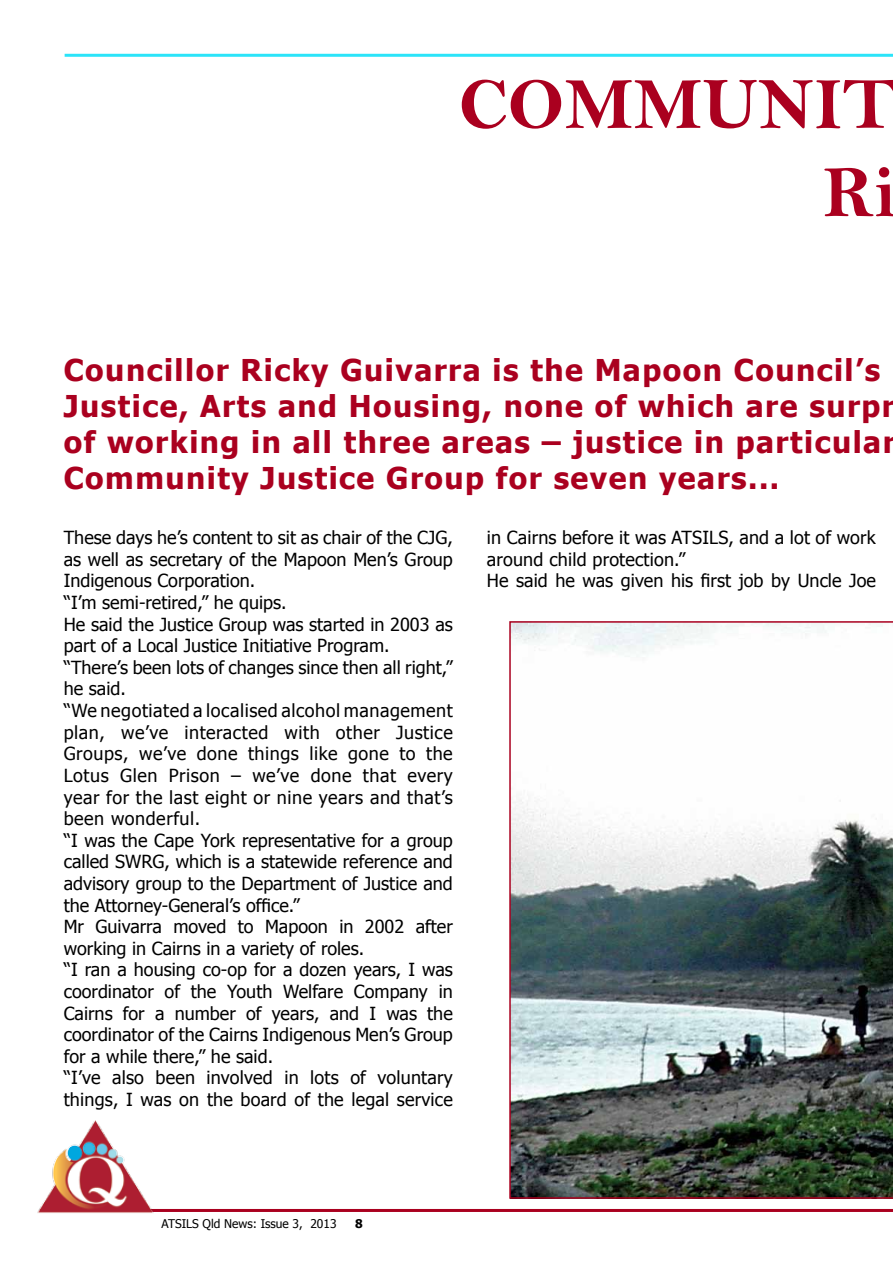
<style>
.page{position:relative;width:893px;height:1263px;background:#fff}
.page>*{position:absolute;margin:0;border:0;box-sizing:border-box;transform-origin:0 0}
.t1{font:73.5px/88.2px "Bell MT Bold";color:#aa001f;text-align:right}
.t2{font:700 30px/36px "Tahoma";letter-spacing:.05em;color:#aa001f}
.t3{font:18px/21.6px "Tahoma";color:#000}
.t4{font:12px "Tahoma";color:#000}
.t5{font:700 12px "Tahoma";color:#000}
</style>
<div class="page">
<hr style="left:40px;top:1209px;width:853px;height:3px;background:#aa001f">
<img style="left:37px;top:1120px;width:117px;height:93px">
<hr style="left:65px;top:54px;width:828px;height:3px;background:#2be4f9">
<img style="left:509px;top:621px;width:384px;height:578px">
<h1 class="t1" style="left:459px;top:60px;width:440px">COMMUNIT<br>Ri</h1>
<h2 class="t2" style="left:64px;top:351px;width:833px">Councillor Ricky Guivarra is the Mapoon Council’s Justice, Arts and Housing, none of which are surpr of working in all three areas – justice in particular Community Justice Group for seven years...</h2>
<p class="t3" style="left:64px;top:526px;width:391px">These days he’s content to sit as chair of the CJG, as well as secretary of the Mapoon Men’s Group Indigenous Corporation.<br>“I’m semi-retired,” he quips.<br>He said the Justice Group was started in 2003 as part of a Local Justice Initiative Program. “There’s been lots of changes since then all right,” he said.<br>“We negotiated a localised alcohol management plan, we’ve interacted with other Justice Groups, we’ve done things like gone to the Lotus Glen Prison – we’ve done that every year for the last eight or nine years and that’s been wonderful.<br>“I was the Cape York representative for a group called SWRG, which is a statewide reference and advisory group to the Department of Justice and the Attorney-General’s office.”<br>Mr Guivarra moved to Mapoon in 2002 after working in Cairns in a variety of roles.<br>“I ran a housing co-op for a dozen years, I was coordinator of the Youth Welfare Company in Cairns for a number of years, and I was the coordinator of the Cairns Indigenous Men’s Group for a while there,” he said.<br>“I’ve also been involved in lots of voluntary things, I was on the board of the legal service</p>
<p class="t3" style="left:487px;top:526px;width:391px">in Cairns before it was ATSILS, and a lot of work around child protection.”<br>He said he was given his first job by Uncle Joe</p>
<p class="t4" style="left:162px;top:1215px;width:176px">ATSILS Qld News: Issue 3, 2013</p>
<p class="t5" style="left:355px;top:1215px;width:9px">8</p>
</div>
